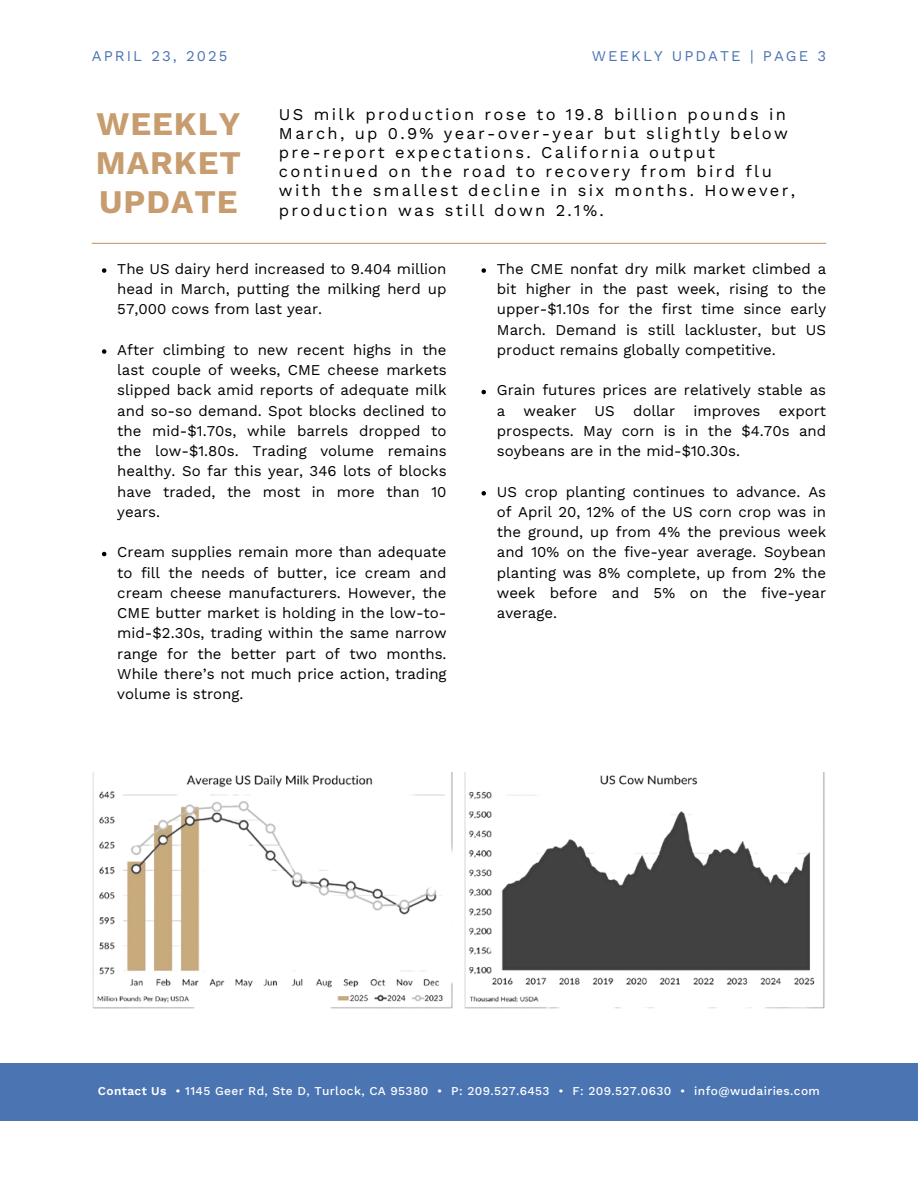
<style>
.page{position:relative;width:918px;height:1188px;background:#fff}
.page>*{position:absolute;margin:0;border:0;box-sizing:border-box;transform-origin:0 0}
.t1{font:700 33px/39.3px "Work Sans";letter-spacing:.03em;color:#c79c6e;text-align:justify}
.t2{font:16.5px/19.2px "Work Sans";letter-spacing:.14em;color:#000}
.t3{font:15px/20.2px "Work Sans";color:#000;text-align:justify}
.t4{font:14.85px "Work Sans";letter-spacing:.14em;color:#4b74b3}
.t5{font:500 12px "Work Sans";letter-spacing:.03em;color:#fff}
.s1{font-weight:600}
</style>
<div class="page">
<div style="left:0;top:1063px;width:918px;height:58px;background:#4b74b3"></div>
<hr style="left:92px;top:243px;width:734px;height:1px;background:#c79c6e">
<img style="left:92px;top:773px;width:733px;height:236px">
<svg style="left:102px;top:268px;width:4px;height:5px"></svg>
<svg style="left:102px;top:349px;width:4px;height:5px"></svg>
<svg style="left:102px;top:552px;width:4px;height:4px"></svg>
<svg style="left:482px;top:268px;width:4px;height:5px"></svg>
<svg style="left:482px;top:390px;width:4px;height:4px"></svg>
<svg style="left:482px;top:491px;width:4px;height:5px"></svg>
<h2 class="t4" style="left:92px;top:47px;width:137px">APRIL 23, 2025</h2>
<h1 class="t4" style="left:592px;top:47px;width:236px">WEEKLY UPDATE | PAGE 3</h1>
<p class="t1" style="left:96px;top:104px;width:147px">WEEKLY MARKET UPDATE</p>
<p class="t2" style="left:279px;top:105px;width:518px">US milk production rose to 19.8 billion pounds in March, up 0.9% year-over-year but slightly below pre-report expectations. California output continued on the road to recovery from bird flu with the smallest decline in six months. However, production was still down 2.1%.</p>
<p class="t3" style="left:117px;top:259px;width:331px">The US dairy herd increased to 9.404 million head in March, putting the milking herd up 57,000 cows from last year.</p>
<p class="t3" style="left:117px;top:340px;width:331px">After climbing to new recent highs in the last couple of weeks, CME cheese markets slipped back amid reports of adequate milk and so-so demand. Spot blocks declined to the mid-$1.70s, while barrels dropped to the low-$1.80s. Trading volume remains healthy. So far this year, 346 lots of blocks have traded, the most in more than 10 years.</p>
<p class="t3" style="left:117px;top:542px;width:331px">Cream supplies remain more than adequate to fill the needs of butter, ice cream and cream cheese manufacturers. However, the CME butter market is holding in the low-to&shy;mid-$2.30s, trading within the same narrow range for the better part of two months.<br>While there’s not much price action, trading volume is strong.</p>
<p class="t3" style="left:497px;top:259px;width:331px">The CME nonfat dry milk market climbed a bit higher in the past week, rising to the upper-$1.10s for the first time since early March. Demand is still lackluster, but US product remains globally competitive.</p>
<p class="t3" style="left:497px;top:380px;width:331px">Grain futures prices are relatively stable as a weaker US dollar improves export prospects. May corn is in the $4.70s and soybeans are in the mid-$10.30s.</p>
<p class="t3" style="left:497px;top:481px;width:331px">US crop planting continues to advance. As of April 20, 12% of the US corn crop was in the ground, up from 4% the previous week and 10% on the five-year average. Soybean planting was 8% complete, up from 2% the week before and 5% on the five-year average.</p>
<h3 class="t5" style="left:98px;top:1083px;width:724px"><span class="s1">Contact Us</span> • 1145 Geer Rd, Ste D, Turlock, CA 95380 • P: 209.527.6453 • F: 209.527.0630 • info@wudairies.com</h3>
</div>
